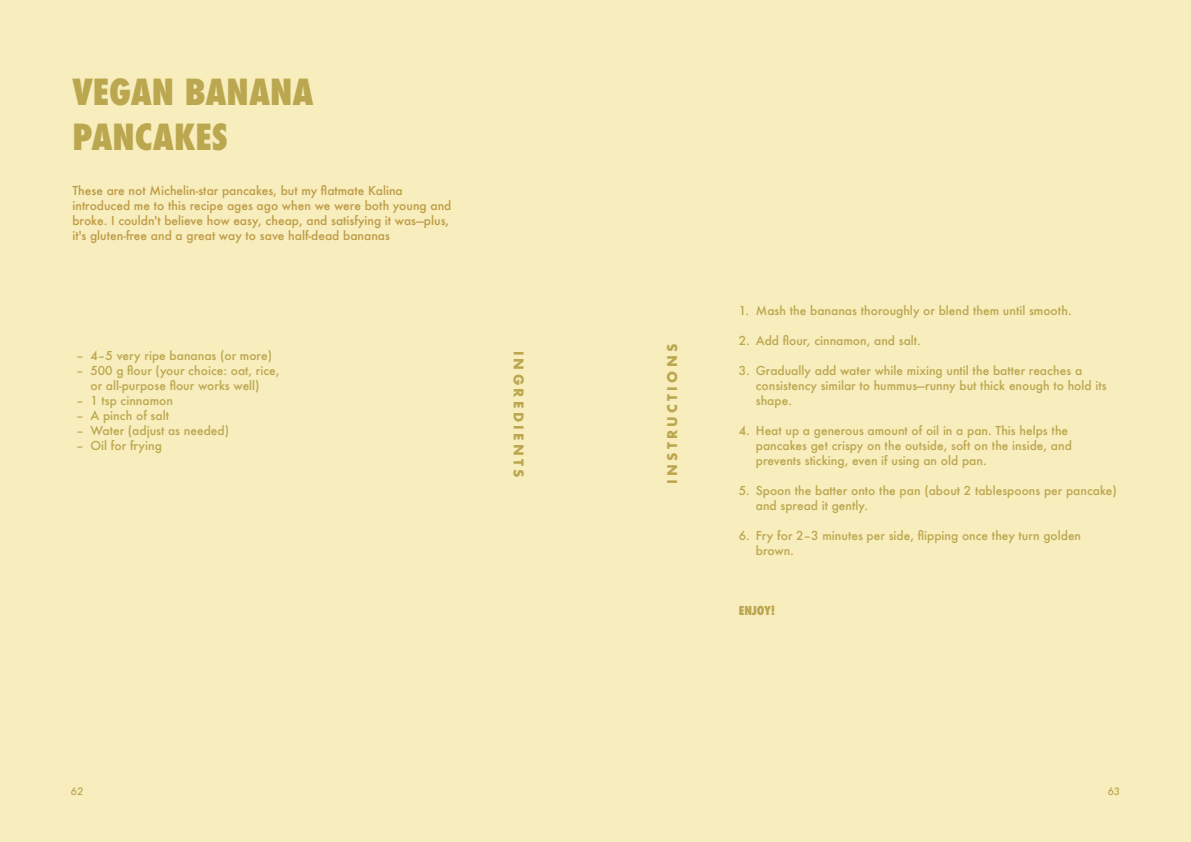
<style>
.page{position:relative;width:1191px;height:842px;background:#f8edbd}
.page>*{position:absolute;margin:0;border:0;box-sizing:border-box;transform-origin:0 0}
.t1{font:800 condensed 35px/45px "Futura";color:#bba74f}
.t2{font:700 13px "Futura";letter-spacing:.25em;color:#bba74f}
.t3{font:500 12px/15px "Futura";color:#bba74f}
.t4{font:500 12px/15px "Futura";color:#bd9c46}
.t5{font:800 condensed 12px "Futura";color:#bba74f}
.t6{font:italic 500 10px "Futura";color:#bba74f}
</style>
<div class="page">
<h1 class="t1" style="left:72px;top:72px;width:243px">VEGAN BANANA<br>PANCAKES</h1>
<p class="t4" style="left:72px;top:184px;width:380px">These are not Michelin-star pancakes, but my flatmate Kalina introduced me to this recipe ages ago when we were both young and broke. I couldn't believe how easy, cheap, and satisfying it was—plus, it's gluten-free and a great way to save half-dead bananas</p>
<p class="t3" style="left:76px;top:349px;width:197px">– 4–5 very ripe bananas (or more)</p>
<p class="t3" style="left:76px;top:364px;width:205px;text-align:center">– 500 g flour (your choice: oat, rice, or all-purpose flour works well)</p>
<p class="t3" style="left:76px;top:394px;width:98px">– 1 tsp cinnamon</p>
<p class="t3" style="left:76px;top:409px;width:94px">– A pinch of salt</p>
<p class="t3" style="left:76px;top:424px;width:154px">– Water (adjust as needed)</p>
<p class="t3" style="left:76px;top:439px;width:87px">– Oil for frying</p>
<p class="t2" style="left:524px;top:351px;width:128px;rotate:90deg">INGREDIENTS</p>
<p class="t2" style="left:666px;top:484px;width:141px;rotate:-90deg">INSTRUCTIONS</p>
<p class="t3" style="left:739px;top:304px;width:334px">1. Mash the bananas thoroughly or blend them until smooth.</p>
<p class="t3" style="left:739px;top:334px;width:183px">2. Add flour, cinnamon, and salt.</p>
<p class="t3" style="left:756px;top:364px;width:352px;text-indent:-17px">3. Gradually add water while mixing until the batter reaches a consistency similar to hummus—runny but thick enough to hold its shape.</p>
<p class="t3" style="left:756px;top:424px;width:317px;text-indent:-17px">4. Heat up a generous amount of oil in a pan. This helps the pancakes get crispy on the outside, soft on the inside, and prevents sticking, even if using an old pan.</p>
<p class="t3" style="left:756px;top:484px;width:362px;text-indent:-17px">5. Spoon the batter onto the pan (about 2 tablespoons per pancake) and spread it gently.</p>
<p class="t3" style="left:756px;top:529px;width:327px;text-indent:-17px">6. Fry for 2–3 minutes per side, flipping once they turn golden brown.</p>
<p class="t5" style="left:739px;top:605px;width:38px">ENJOY!</p>
<p class="t6" style="left:71px;top:787px;width:14px">62</p>
<p class="t6" style="left:1107px;top:787px;width:14px">63</p>
</div>
